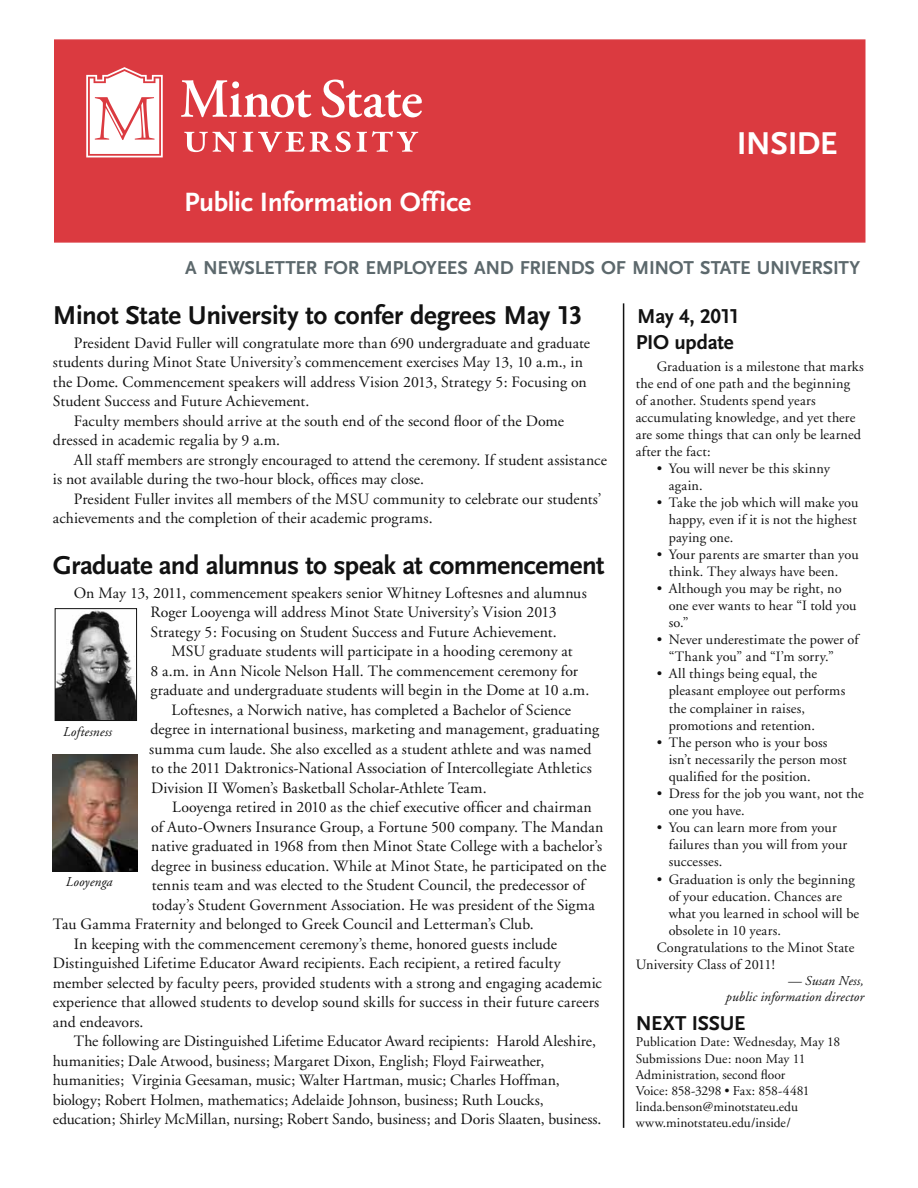
<style>
.page{position:relative;width:918px;height:1188px;background:#fff}
.page>*{position:absolute;margin:0;border:0;box-sizing:border-box;transform-origin:0 0}
.t1{font:700 33px "Scala Sans LF";color:#fff}
.t2{font:700 27.6px "Scala Sans";letter-spacing:-.01em;color:#fff}
.t3{font:700 27px "Scala Sans LF";letter-spacing:-.02em;color:#121212}
.t4{font:700 21px/26.1px "Scala Sans LF";letter-spacing:-.01em;color:#121212}
.t5{font:700 19.5px "Scala Sans LF";color:#5c686c}
.t6{font:15.75px/19.5px "Adobe Garamond";color:#121212}
.t7{font:14.25px/17.1px "Adobe Garamond";letter-spacing:.01em;color:#121212}
.t8{font:13.5px/16.2px "Adobe Garamond";color:#121212}
.t9{font:italic 13.5px/16.2px "Adobe Garamond";letter-spacing:.01em;color:#121212;text-align:right}
</style>
<div class="page">
<img style="left:57px;top:610px;width:78px;height:109px">
<div style="left:55px;top:608px;width:82px;height:113px;border:1px solid #121212"></div>
<img style="left:53px;top:755px;width:85px;height:117px">
<hr style="left:623px;top:303px;width:1px;height:825px;background:#121212">
<div style="left:54px;top:39px;width:812px;height:204px;background:#db3a40;border:2px solid #db3a40"></div>
<svg style="left:86px;top:67px;width:336px;height:90px"></svg>
<h2 class="t2" style="left:184px;top:187px;width:289px">Public Information Office</h2>
<h1 class="t1" style="left:737px;top:125px;width:15px">insi</h1>
<h1 class="t1" style="left:797px;top:125px;width:42px">de</h1>
<p class="t5" style="left:185px;top:257px;width:674px">A n ewsletter fo r employees an d frien ds o f Minot State University</p>
<h3 class="t3" style="left:53px;top:301px;width:531px">Minot State University to confer degrees May 13</h3>
<p class="t6" style="left:74px;top:334px;width:518px">President David Fuller will congratulate more than 690 undergraduate and graduate</p>
<p class="t6" style="left:53px;top:353px;width:532px">students during Minot State University’s commencement exercises May 13, 10 a.m., in</p>
<p class="t6" style="left:53px;top:373px;width:535px">the Dome. Commencement speakers will address Vision 2013, Strategy 5: Focusing on</p>
<p class="t6" style="left:53px;top:392px;width:258px">Student Success and Future Achievement.</p>
<p class="t6" style="left:74px;top:412px;width:492px">Faculty members should arrive at the south end of the second floor of the Dome</p>
<p class="t6" style="left:53px;top:431px;width:229px">dressed in academic regalia by 9 a.m.</p>
<p class="t6" style="left:74px;top:451px;width:535px">All staff members are strongly encouraged to attend the ceremony. If student assistance</p>
<p class="t6" style="left:53px;top:470px;width:373px">is not available during the two-hour block, offices may close.</p>
<p class="t6" style="left:74px;top:490px;width:529px">President Fuller invites all members of the MSU community to celebrate our students’</p>
<p class="t6" style="left:53px;top:509px;width:381px">achievements and the completion of their academic programs.</p>
<h3 class="t3" style="left:53px;top:551px;width:553px">Graduate and alumnus to speak at commencement</h3>
<p class="t6" style="left:150px;top:583px;width:438px;text-indent:-77px">On May 13, 2011, commencement speakers senior Whitney Loftesnes and alumnus<br>Roger Looyenga will address Minot State University’s Vision 2013<br>Strategy 5: Focusing on Student Success and Future Achievement.</p>
<p class="t6" style="left:171px;top:642px;width:403px">MSU graduate students will participate in a hooding ceremony at</p>
<p class="t6" style="left:150px;top:661px;width:429px">8 a.m. in Ann Nicole Nelson Hall. The commencement ceremony for</p>
<p class="t6" style="left:150px;top:681px;width:440px">graduate and undergraduate students will begin in the Dome at 10 a.m.</p>
<p class="t6" style="left:171px;top:700px;width:401px">Loftesnes, a Norwich native, has completed a Bachelor of Science</p>
<p class="t6" style="left:150px;top:720px;width:450px">degree in international business, marketing and management, graduating</p>
<p class="t6" style="left:149px;top:739px;width:444px">summa cum laude. She also excelled as a student athlete and was named</p>
<p class="t6" style="left:151px;top:759px;width:442px">to the 2011 Daktronics-National Association of Intercollegiate Athletics</p>
<p class="t6" style="left:151px;top:778px;width:337px">Division II Women’s Basketball Scholar-Athlete Team.</p>
<p class="t6" style="left:172px;top:798px;width:421px">Looyenga retired in 2010 as the chief executive officer and chairman</p>
<p class="t6" style="left:151px;top:817px;width:454px">of Auto-Owners Insurance Group, a Fortune 500 company. The Mandan</p>
<p class="t6" style="left:151px;top:837px;width:452px">native graduated in 1968 from then Minot State College with a bachelor’s</p>
<p class="t6" style="left:151px;top:856px;width:457px">degree in business education. While at Minot State, he participated on the</p>
<p class="t6" style="left:152px;top:876px;width:435px">tennis team and was elected to the Student Council, the predecessor of</p>
<p class="t6" style="left:152px;top:895px;width:444px">today’s Student Government Association. He was president of the Sigma</p>
<p class="t6" style="left:53px;top:915px;width:483px">Tau Gamma Fraternity and belonged to Greek Council and Letterman’s Club.</p>
<p class="t6" style="left:74px;top:934px;width:485px">In keeping with the commencement ceremony’s theme, honored guests include</p>
<p class="t6" style="left:53px;top:954px;width:509px">Distinguished Lifetime Educator Award recipients. Each recipient, a retired faculty</p>
<p class="t6" style="left:53px;top:973px;width:551px">member selected by faculty peers, provided students with a strong and engaging academic</p>
<p class="t6" style="left:53px;top:993px;width:548px">experience that allowed students to develop sound skills for success in their future careers</p>
<p class="t6" style="left:53px;top:1012px;width:92px">and endeavors.</p>
<p class="t6" style="left:74px;top:1032px;width:524px">The following are Distinguished Lifetime Educator Award recipients: Harold Aleshire,</p>
<p class="t6" style="left:53px;top:1051px;width:493px">humanities; Dale Atwood, business; Margaret Dixon, English; Floyd Fairweather,</p>
<p class="t6" style="left:53px;top:1071px;width:508px">humanities; Virginia Geesaman, music; Walter Hartman, music; Charles Hoffman,</p>
<p class="t6" style="left:53px;top:1090px;width:492px">biology; Robert Holmen, mathematics; Adelaide Johnson, business; Ruth Loucks,</p>
<p class="t6" style="left:53px;top:1110px;width:550px">education; Shirley McMillan, nursing; Robert Sando, business; and Doris Slaaten, business.</p>
<p class="t9" style="left:63px;top:724px;width:50px">Loftesness</p>
<p class="t9" style="left:66px;top:874px;width:48px">Looyenga</p>
<h3 class="t4" style="left:636px;top:304px;width:105px">May 4, 2011<br>PIO update</h3>
<p class="t7" style="left:636px;top:358px;width:230px;text-indent:21px">Graduation is a milestone that marks the end of one path and the beginning of another. Students spend years accumulating knowledge, and yet there are some things that can only be learned after the fact:</p>
<p class="t7" style="left:669px;top:460px;width:163px;text-indent:-12px">• You will never be this skinny again.</p>
<p class="t7" style="left:669px;top:495px;width:191px;text-indent:-12px">• Take the job which will make you happy, even if it is not the highest paying one.</p>
<p class="t7" style="left:657px;top:546px;width:203px;text-align:center">• Your parents are smarter than you think. They always have been.</p>
<p class="t7" style="left:669px;top:580px;width:189px;text-indent:-12px">• Although you may be right, no one ever wants to hear “I told you so.”</p>
<p class="t7" style="left:669px;top:631px;width:191px;text-indent:-12px">• Never underestimate the power of “Thank you” and “I’m sorry.”</p>
<p class="t7" style="left:669px;top:666px;width:178px;text-indent:-12px">• All things being equal, the pleasant employee out performs the complainer in raises, promotions and retention.</p>
<p class="t7" style="left:669px;top:734px;width:180px;text-indent:-12px">• The person who is your boss isn’t necessarily the person most qualified for the position.</p>
<p class="t7" style="left:669px;top:785px;width:196px;text-indent:-12px">• Dress for the job you want, not the one you have.</p>
<p class="t7" style="left:669px;top:820px;width:180px;text-indent:-12px">• You can learn more from your failures than you will from your successes.</p>
<p class="t7" style="left:657px;top:871px;width:200px">• Graduation is only the beginning</p>
<p class="t7" style="left:669px;top:888px;width:175px">of your education. Chances are</p>
<p class="t7" style="left:669px;top:905px;width:192px">what you learned in school will be</p>
<p class="t7" style="left:669px;top:922px;width:114px">obsolete in 10 years.</p>
<p class="t7" style="left:657px;top:939px;width:199px">Congratulations to the Minot State</p>
<p class="t7" style="left:636px;top:956px;width:141px">University Class of 2011!</p>
<p class="t9" style="left:726px;top:973px;width:140px">— Susan Ness,<br>public information director</p>
<h3 class="t4" style="left:636px;top:1011px;width:111px">Next Issu e</h3>
<p class="t8" style="left:636px;top:1034px;width:206px">Publication Date: Wednesday, May 18<br>Submissions Due: noon May 11<br>Administration, second floor<br>Voice: 858-3298 • Fax: 858-4481 linda.benson@minotstateu.edu www.minotstateu.edu/inside/</p>
</div>
